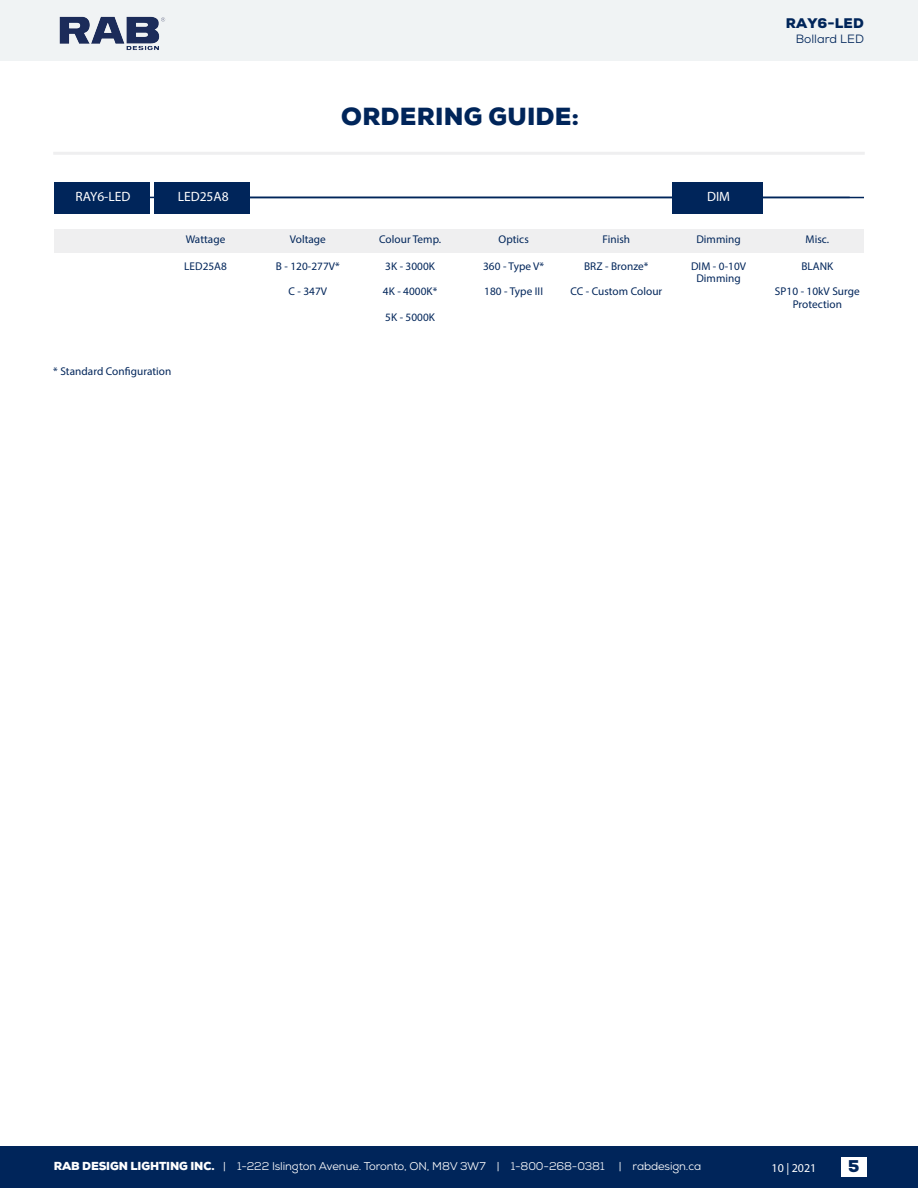
<style>
.page{position:relative;width:918px;height:1188px;background:#fff}
.page>*{position:absolute;margin:0;border:0;box-sizing:border-box;transform-origin:0 0}
.t1{font:900 24px "Nexa";letter-spacing:.01em;color:#00255a}
.t2{font:900 16.5px "Nexa";color:#00255a}
.t3{font:13.5px "Myriad Pro";color:#fff}
.t4{font:900 13.5px "Nexa";letter-spacing:.005em;color:#00255a}
.t5{font:12px "Nexa";color:#00255a}
.t6{font:12px "Myriad Pro";color:#fff}
.t7{font:11.25px/12.3px "Myriad Pro";letter-spacing:.005em;color:#00255a;text-align:center}
.t8{font:11.25px "Nexa";letter-spacing:-.01em;color:#fff}
.s1{font-weight:900}
</style>
<div class="page">
<div style="left:0;top:1147px;width:918px;height:41px;background:#00255a"></div>
<div style="left:841px;top:1158px;width:26px;height:19px;background:#fff"></div>
<div style="left:53px;top:152px;width:812px;height:3px;border:2px solid #efeff0"></div>
<hr style="left:60px;top:197px;width:790px;height:1px;background:#00255a">
<hr style="left:172px;top:197px;width:692px;height:1px;background:#00255a">
<div style="left:54px;top:183px;width:95px;height:31px;background:#00255a"></div>
<div style="left:154px;top:183px;width:95px;height:31px;background:#00255a"></div>
<div style="left:672px;top:183px;width:91px;height:31px;background:#00255a"></div>
<div style="left:54px;top:229px;width:810px;height:24px;background:#efeff0"></div>
<div style="left:0;top:0;width:918px;height:60px;background:#f0f3f4"></div>
<img style="left:54px;top:16px;width:116px;height:45px">
<p class="t4" style="left:786px;top:14px;width:79px">RAY6-LED</p>
<h1 class="t1" style="left:341px;top:100px;width:240px">ORDERING GUIDE:</h1>
<p class="t3" style="left:76px;top:188px;width:56px">RAY6-LED</p>
<p class="t3" style="left:178px;top:188px;width:53px">LED25A8</p>
<p class="t3" style="left:707px;top:188px;width:25px">DIM</p>
<p class="t7" style="left:186px;top:233px;width:41px">Wattage</p>
<p class="t7" style="left:184px;top:260px;width:44px">LED25A8</p>
<p class="t7" style="left:53px;top:365px;width:120px">* Standard Configuration</p>
<p class="t7" style="left:290px;top:233px;width:38px">Voltage</p>
<p class="t7" style="left:276px;top:260px;width:66px">B - 120-277V*</p>
<p class="t7" style="left:289px;top:285px;width:40px">C - 347V</p>
<p class="t7" style="left:379px;top:233px;width:64px">Colour Temp.</p>
<p class="t7" style="left:499px;top:233px;width:32px">Optics</p>
<p class="t7" style="left:385px;top:260px;width:51px">3K - 3000K</p>
<p class="t7" style="left:383px;top:285px;width:56px">4K - 4000K*</p>
<p class="t7" style="left:385px;top:311px;width:51px">5K - 5000K</p>
<p class="t7" style="left:483px;top:260px;width:63px">360 - Type V*</p>
<p class="t7" style="left:484px;top:285px;width:60px">180 - Type III</p>
<p class="t7" style="left:602px;top:233px;width:29px">Finish</p>
<p class="t7" style="left:584px;top:260px;width:66px">BRZ - Bronze*</p>
<p class="t7" style="left:570px;top:285px;width:93px">CC - Custom Colour</p>
<p class="t7" style="left:696px;top:233px;width:46px">Dimming</p>
<p class="t7" style="left:691px;top:260px;width:57px">DIM - 0-10V<br>Dimming</p>
<p class="t5" style="left:796px;top:31px;width:70px">Bollard LED</p>
<p class="t7" style="left:806px;top:233px;width:25px">Misc.</p>
<p class="t7" style="left:801px;top:260px;width:34px">BLANK</p>
<p class="t7" style="left:775px;top:285px;width:86px">SP10 - 10kV Surge<br>Protection</p>
<p class="t8" style="left:54px;top:1159px;width:649px"><span class="s1">RAB DESIGN LIGHTING INC.</span> | 1-222 Islington Avenue. Toronto, ON, M8V 3W7 | 1-800-268-0381 | rabdesign.ca</p>
<p class="t6" style="left:772px;top:1161px;width:46px">10 | 2021</p>
<h2 class="t2" style="left:848px;top:1155px;width:13px">5</h2>
</div>
